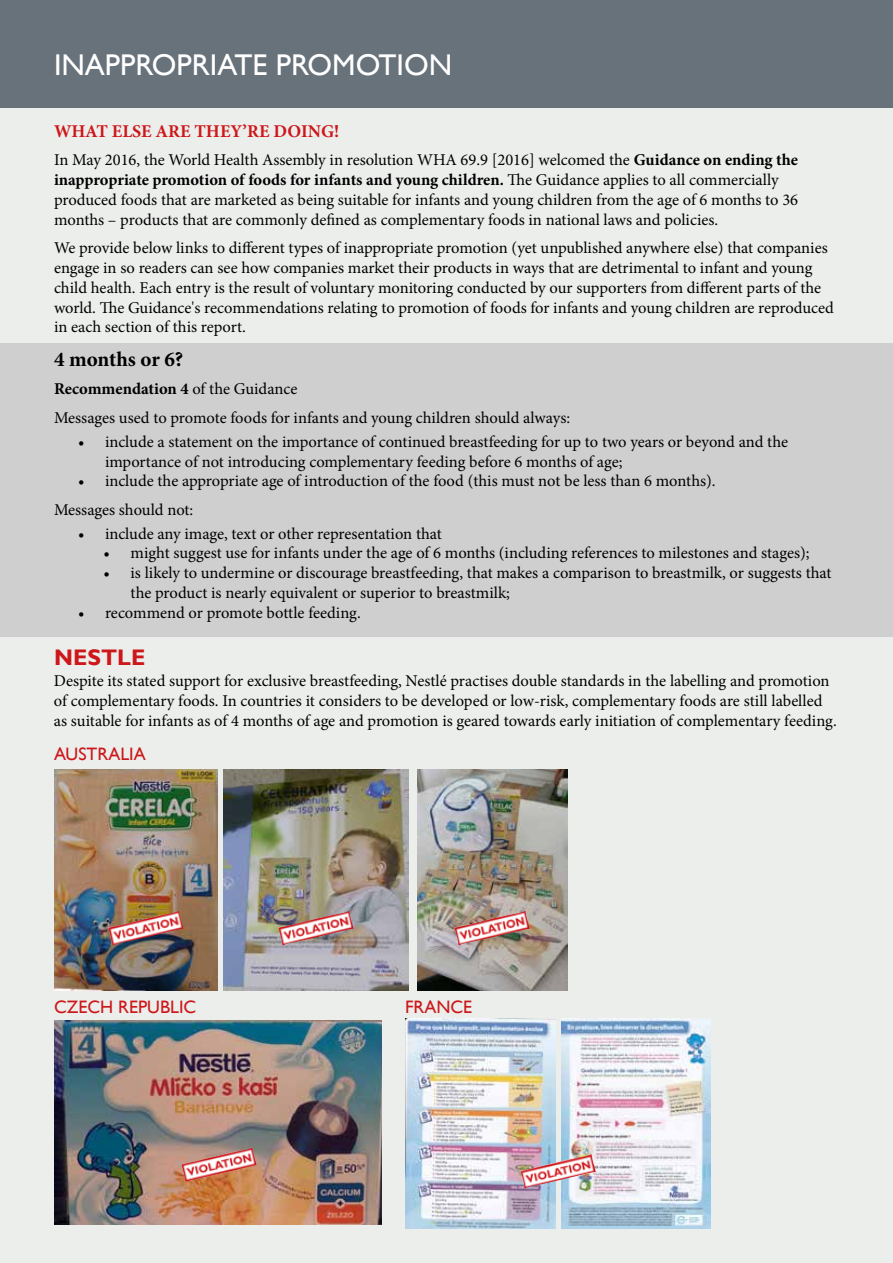
<style>
.page{position:relative;width:893px;height:1263px;background:#fff}
.page>*{position:absolute;margin:0;border:0;box-sizing:border-box;transform-origin:0 0}
.t1{font:30px "Gill Sans";color:#fff}
.t2{font:700 22.5px "Gill Sans";color:#cd171a}
.t3{font:700 21px "Minion Pro";letter-spacing:-.005em;color:#000}
.t4{font:18px "Gill Sans";color:#cd171a}
.t5{font:700 18px "Minion Pro";color:#cd171a}
.t6{font:16.5px/19.8px "Minion Pro";letter-spacing:-.005em;color:#000}
.s1{font-weight:700}
</style>
<div class="page">
<div style="left:0;top:0;width:893px;height:108px;background:#68727b"></div>
<div style="left:0;top:108px;width:893px;height:1155px;background:#eceeec"></div>
<img style="left:54px;top:769px;width:163px;height:222px">
<img style="left:108px;top:911px;width:75px;height:34px">
<img style="left:223px;top:769px;width:185px;height:222px">
<img style="left:278px;top:911px;width:75px;height:34px">
<img style="left:417px;top:769px;width:150px;height:222px">
<img style="left:454px;top:911px;width:76px;height:34px">
<div style="left:0;top:343px;width:893px;height:294px;background:#cecfce"></div>
<img style="left:54px;top:1020px;width:327px;height:204px">
<img style="left:181px;top:1148px;width:75px;height:34px">
<img style="left:561px;top:1018px;width:149px;height:211px">
<img style="left:405px;top:1018px;width:151px;height:211px">
<img style="left:520px;top:1154px;width:76px;height:34px">
<h1 class="t1" style="left:54px;top:47px;width:400px">INAPPROPRIATE PROMOTION</h1>
<p class="t5" style="left:54px;top:119px;width:287px">WHAT ELSE ARE THEY’RE DOING!</p>
<p class="t6" style="left:54px;top:150px;width:746px">In May 2016, the World Health Assembly in resolution WHA 69.9 [2016] welcomed the <span class="s1">Guidance on ending the inappropriate promotion of foods for infants and young children.</span> The Guidance applies to all commercially produced foods that are marketed as being suitable for infants and young children from the age of 6 months to 36 months – products that are commonly defined as complementary foods in national laws and policies.</p>
<p class="t6" style="left:54px;top:238px;width:781px">We provide below links to different types of inappropriate promotion (yet unpublished anywhere else) that companies engage in so readers can see how companies market their products in ways that are detrimental to infant and young child health. Each entry is the result of voluntary monitoring conducted by our supporters from different parts of the world. The Guidance's recommendations relating to promotion of foods for infants and young children are reproduced in each section of this report.</p>
<p class="t3" style="left:54px;top:345px;width:131px">4 months or 6?</p>
<p class="t6" style="left:54px;top:375px;width:518px;line-height:28.3px"><span class="s1">Recommendation 4</span> of the Guidance<br>Messages used to promote foods for infants and young children should always:</p>
<p class="t6" style="left:105px;top:432px;width:685px;text-indent:-27px">• include a statement on the importance of continued breastfeeding for up to two years or beyond and the importance of not introducing complementary feeding before 6 months of age;</p>
<p class="t6" style="left:54px;top:467px;width:663px;line-height:28.3px;text-indent:24px">• include the appropriate age of introduction of the food (this must not be less than 6 months).<br>Messages should not:</p>
<p class="t6" style="left:78px;top:524px;width:365px">• include any image, text or other representation that</p>
<p class="t6" style="left:104px;top:543px;width:707px">• might suggest use for infants under the age of 6 months (including references to milestones and stages);</p>
<p class="t6" style="left:131px;top:563px;width:702px;text-indent:-27px">• is likely to undermine or discourage breastfeeding, that makes a comparison to breastmilk, or suggests that the product is nearly equivalent or superior to breastmilk;</p>
<p class="t6" style="left:78px;top:603px;width:284px">• recommend or promote bottle feeding.</p>
<h2 class="t2" style="left:54px;top:644px;width:93px">NESTLE</h2>
<p class="t6" style="left:54px;top:671px;width:784px">Despite its stated support for exclusive breastfeeding, Nestlé practises double standards in the labelling and promotion of complementary foods. In countries it considers to be developed or low-risk, complementary foods are still labelled as suitable for infants as of 4 months of age and promotion is geared towards early initiation of complementary feeding.</p>
<p class="t4" style="left:54px;top:744px;width:93px">AUSTRALIA</p>
<p class="t4" style="left:54px;top:996px;width:144px">CZECH REPUBLIC</p>
<p class="t4" style="left:405px;top:996px;width:69px">FRANCE</p>
</div>
